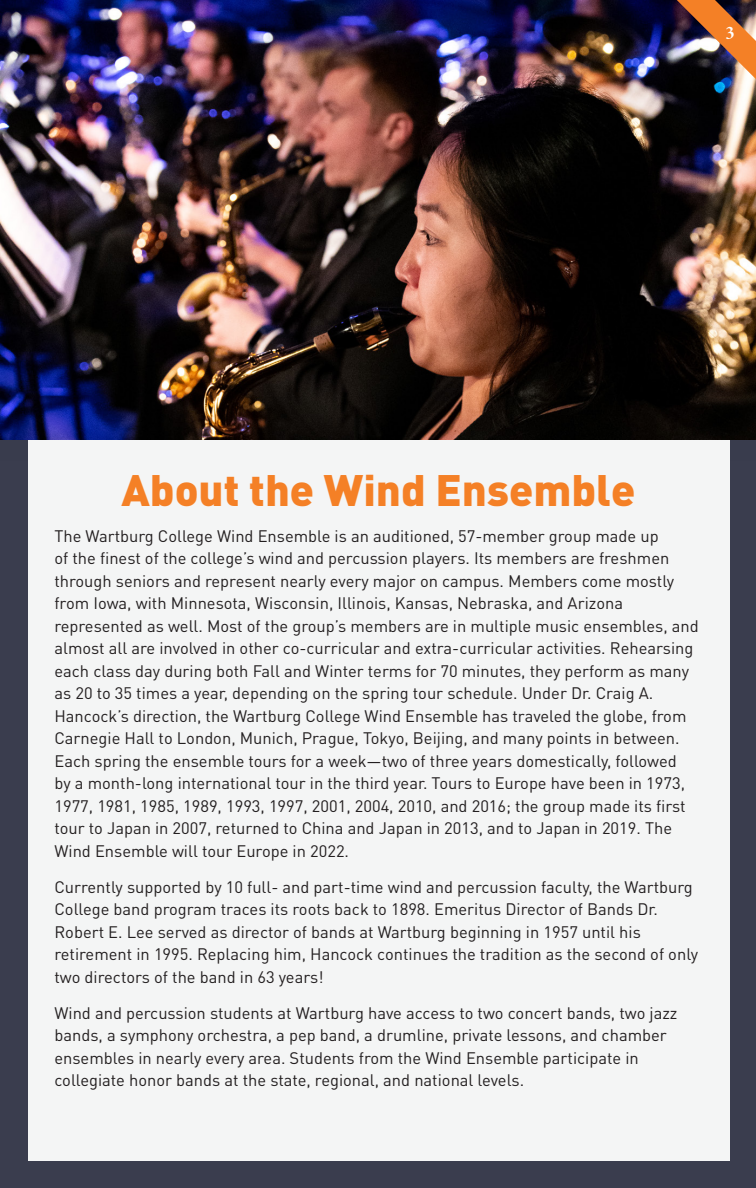
<style>
.page{position:relative;width:756px;height:1188px;background:#3a3d4e}
.page>*{position:absolute;margin:0;border:0;box-sizing:border-box;transform-origin:0 0}
.headers{font:900 43.5px "DINOT";color:#f48026}
.Centered_Section_of{font:700 18px "Garamond Premr Pro";color:#fff}
.Bodycopy{font:16.5px/22.5px "DINOT";color:#231f20}
</style>
<div class="page">
<div style="left:28px;top:27px;width:702px;height:1134px;background:#f4f5f5"></div>
<img style="left:0;top:0;width:756px;height:440px">
<img style="left:677px;top:0;width:79px;height:79px">
<p class="Centered_Section_of" style="left:725px;top:21px;width:11px">3</p>
<p class="headers" style="left:122px;top:461px;width:515px">About the Wind Ensemble</p>
<p class="Bodycopy" style="left:54px;top:524px;width:646px">The Wartburg College Wind Ensemble is an auditioned, 57-member group made up<br>of the finest of the college’s wind and percussion players. Its members are freshmen through seniors and represent nearly every major on campus. Members come mostly from Iowa, with Minnesota, Wisconsin, Illinois, Kansas, Nebraska, and Arizona represented as well. Most of the group’s members are in multiple music ensembles, and almost all are involved in other co-curricular and extra-curricular activities. Rehearsing each class day during both Fall and Winter terms for 70 minutes, they perform as many as 20 to 35 times a year, depending on the spring tour schedule. Under Dr. Craig A.<br>Hancock’s direction, the Wartburg College Wind Ensemble has traveled the globe, from Carnegie Hall to London, Munich, Prague, Tokyo, Beijing, and many points in between.<br>Each spring the ensemble tours for a week—two of three years domestically, followed<br>by a month-long international tour in the third year. Tours to Europe have been in 1973, 1977, 1981, 1985, 1989, 1993, 1997, 2001, 2004, 2010, and 2016; the group made its first tour to Japan in 2007, returned to China and Japan in 2013, and to Japan in 2019. The Wind Ensemble will tour Europe in 2022.</p>
<p class="Bodycopy" style="left:54px;top:875px;width:645px">Currently supported by 10 full- and part-time wind and percussion faculty, the Wartburg College band program traces its roots back to 1898. Emeritus Director of Bands Dr.<br>Robert E. Lee served as director of bands at Wartburg beginning in 1957 until his retirement in 1995. Replacing him, Hancock continues the tradition as the second of only two directors of the band in 63 years!</p>
<p class="Bodycopy" style="left:54px;top:1001px;width:625px">Wind and percussion students at Wartburg have access to two concert bands, two jazz bands, a symphony orchestra, a pep band, a drumline, private lessons, and chamber ensembles in nearly every area. Students from the Wind Ensemble participate in collegiate honor bands at the state, regional, and national levels.</p>
</div>
